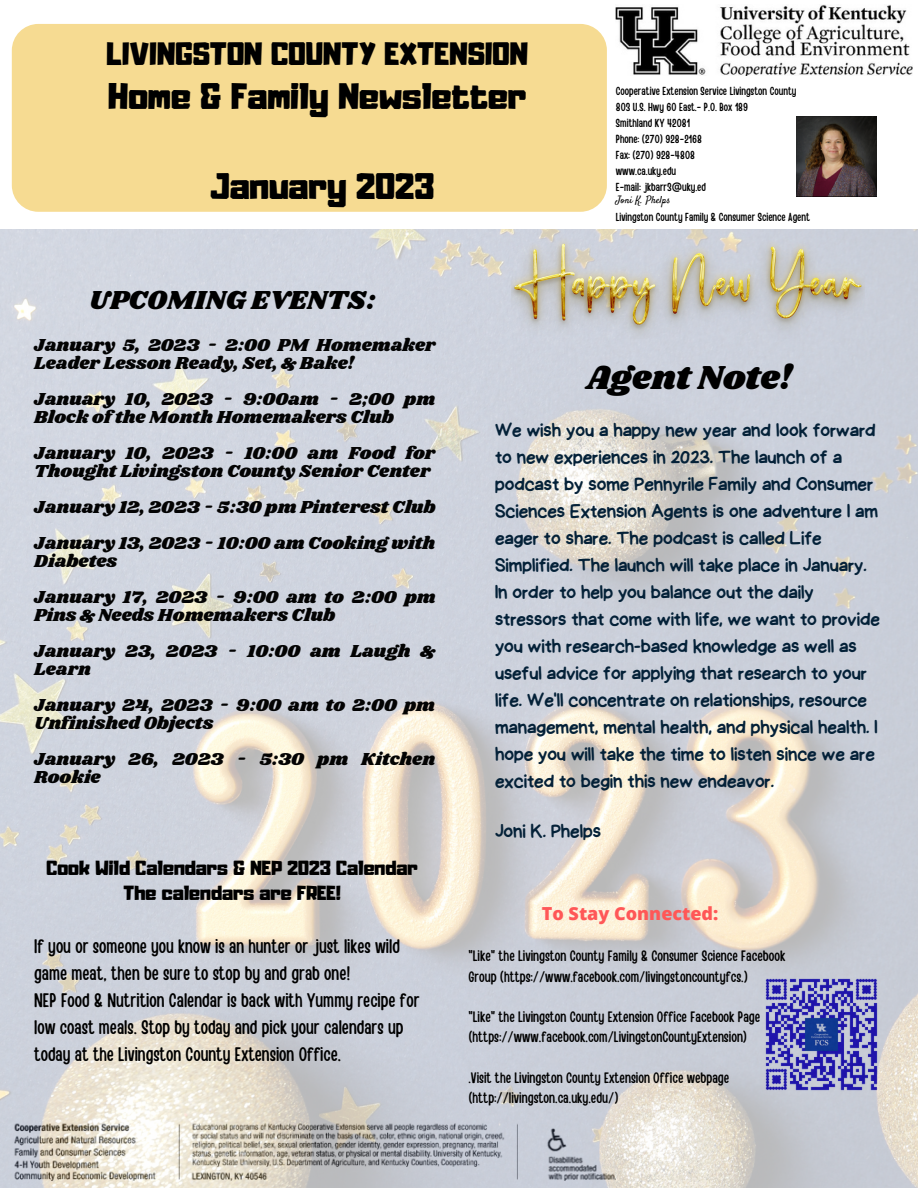
<style>
.page{position:relative;width:918px;height:1188px;background:#fff}
.page>*{position:absolute;margin:0;border:0;box-sizing:border-box;transform-origin:0 0}
.t1{font:34.5px "Shrikhand";color:#000}
.t2{font:32.4px "Adumu";color:#000}
.t3{font:28.5px "Adumu";color:#000}
.t4{font:27px "Shrikhand";color:#000}
.t5{font:19.5px/27px "Handyman";color:#042138}
.t6{font:19.5px/27px "Handy Casual Condensed";color:#000}
.t7{font:18px/36px "Shrikhand";color:#000}
.t8{font:18px/24.8px "Adumu";color:#000;text-align:center}
.t9{font:800 18px "Open Sans";color:#ff5757}
.t10{font:15px/20.2px "Handy Casual Condensed";color:#000}
.t11{font:11.55px/15.9px "Handy Casual Condensed";color:#000}
.t12{font:10.35px "Satisfy";color:#000}
</style>
<div class="page">
<div style="left:12px;top:24px;width:595px;height:188px;background:#f6db92;border-radius:27px"></div>
<img style="left:616px;top:5px;width:297px;height:71px">
<img style="left:797px;top:117px;width:79px;height:80px">
<img style="left:0;top:229px;width:918px;height:959px">
<img style="left:512px;top:232px;width:352px;height:107px">
<h3 class="t3" style="left:107px;top:42px;width:423px">LIVINGSTON COUNTY EXTENSION</h3>
<h2 class="t2" style="left:108px;top:83px;width:420px">Home &amp; Family Newsletter</h2>
<h2 class="t2" style="left:210px;top:173px;width:226px">January 2023</h2>
<p class="t11" style="left:616px;top:83px;width:182px">Cooperative Extension Service Livingston County<br>803 U.S. Hwy 60 East.- P.O. Box 189<br>Smithland KY 42081<br>Phone: (270) 928-2168<br>Fax: (270) 928-4808<br>www.ca.uky.edu<br>E-mail: jkbarr3@uky.ed</p>
<p class="t12" style="left:616px;top:194px;width:56px">Joni K. Phelps</p>
<p class="t11" style="left:616px;top:208px;width:196px">Livingston County Family &amp; Consumer Science Agent</p>
<h3 class="t4" style="left:89px;top:281px;width:288px">UPCOMING EVENTS:</h3>
<p class="t7" style="left:34px;top:337px;width:403px;line-height:18px">January 5, 2023 - 2:00 PM Homemaker<br>Leader Lesson Ready, Set, &amp; Bake!</p>
<p class="t7" style="left:34px;top:391px;width:403px;line-height:18px">January 10, 2023 - 9:00am - 2;00 pm<br>Block of the Month Homemakers Club</p>
<p class="t7" style="left:34px;top:445px;width:403px;line-height:18px">January 10, 2023 - 10:00 am Food for<br>Thought Livingston County Senior Center</p>
<p class="t7" style="left:34px;top:490px;width:403px">January 12, 2023 - 5:30 pm Pinterest Club<br>January 13, 2023 - 10:00 am Cooking with</p>
<p class="t7" style="left:34px;top:544px;width:403px">Diabetes<br>January 17, 2023 - 9:00 am to 2:00 pm</p>
<p class="t7" style="left:34px;top:598px;width:402px">Pins &amp; Needs Homemakers Club<br>January 23, 2023 - 10:00 am Laugh &amp;</p>
<p class="t7" style="left:34px;top:652px;width:402px">Learn<br>January 24, 2023 - 9:00 am to 2:00 pm</p>
<p class="t7" style="left:34px;top:706px;width:403px">Unfinished Objects<br>January 26, 2023 - 5:30 pm Kitchen</p>
<p class="t7" style="left:34px;top:760px;width:68px">Rookie</p>
<p class="t8" style="left:46px;top:857px;width:373px">Cook Wild Calendars &amp; NEP 2023 Calendar<br>The calendars are FREE!</p>
<p class="t6" style="left:34px;top:931px;width:387px">If you or someone you know is an hunter or just likes wild game meat, then be sure to stop by and grab one!<br>NEP Food &amp; Nutrition Calendar is back with Yummy recipe for low coast meals. Stop by today and pick your calendars up today at the Livingston County Extension Office.</p>
<h1 class="t1" style="left:586px;top:353px;width:208px">Agent Note!</h1>
<p class="t5" style="left:495px;top:417px;width:386px">We wish you a happy new year and look forward to new experiences in 2023. The launch of a podcast by some Pennyrile Family and Consumer Sciences Extension Agents is one adventure I am eager to share. The podcast is called Life Simplified. The launch will take place in January.<br>In order to help you balance out the daily stressors that come with life, we want to provide you with research-based knowledge as well as useful advice for applying that research to your life. We'll concentrate on relationships, resource management, mental health, and physical health. I hope you will take the time to listen since we are excited to begin this new endeavor.</p>
<p class="t5" style="left:495px;top:817px;width:107px">Joni K. Phelps</p>
<p class="t9" style="left:542px;top:901px;width:178px">To Stay Connected:</p>
<p class="t10" style="left:468px;top:945px;width:318px">"Like" the Livingston County Family &amp; Consumer Science Facebook<br>Group (https://www.facebook.com/livingstoncountyfcs.)</p>
<p class="t10" style="left:468px;top:1006px;width:293px">"Like" the Livingston County Extension Office Facebook Page (https://www.facebook.com/LivingstonCountyExtension)</p>
<p class="t10" style="left:468px;top:1067px;width:262px">.Visit the Livingston County Extension Office webpage (http://livingston.ca.uky.edu/)</p>
</div>
